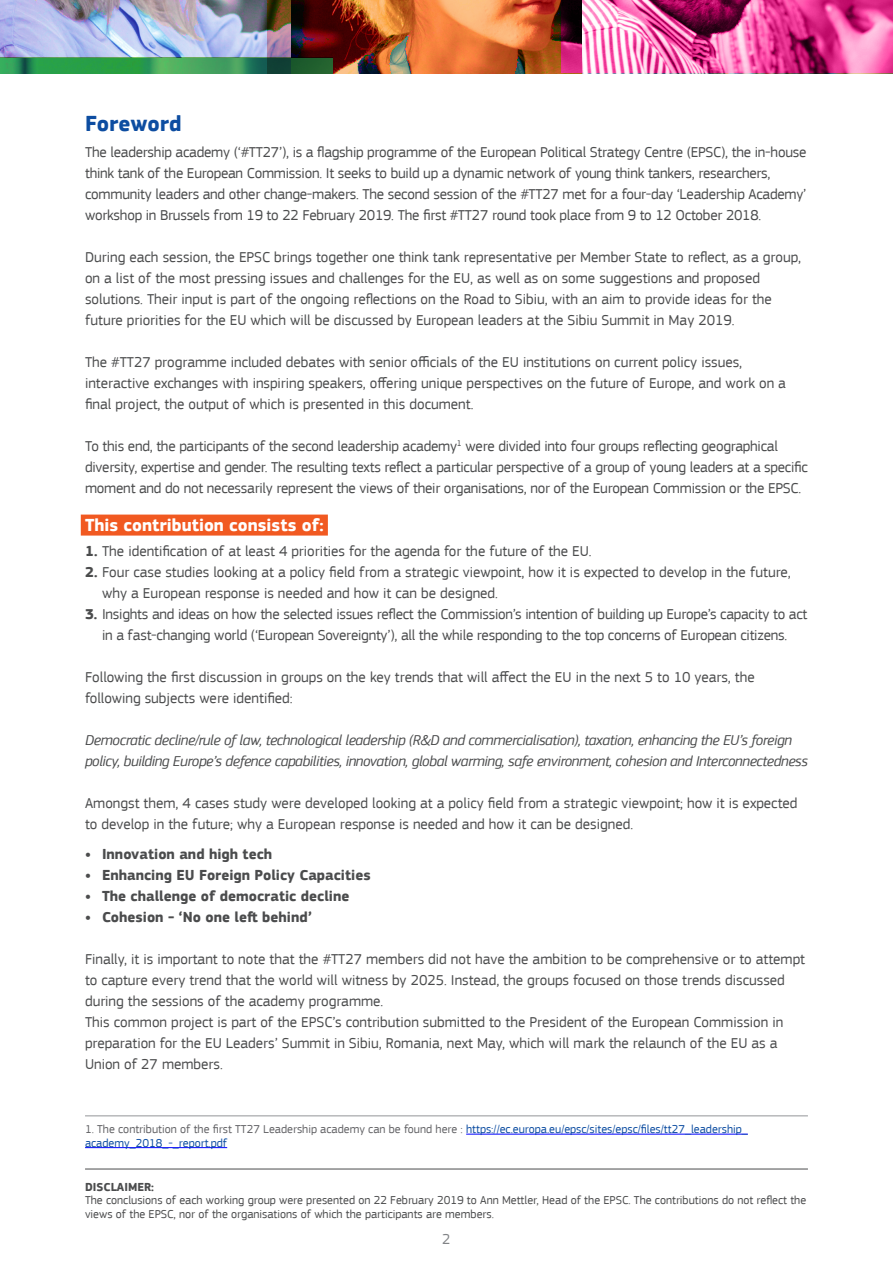
<style>
.page{position:relative;width:893px;height:1263px;background:#fff}
.page>*{position:absolute;margin:0;border:0;box-sizing:border-box;transform-origin:0 0}
.Title_day{font:700 22.5px "EC Square Sans Pro";color:#0d4da1}
.TITLE_1{font:700 18px "EC Square Sans Pro";color:#fff}
.body{font:15px/21px "EC Square Sans Pro";color:#4b4c4d}
.body-2{font:italic 15px/21px "EC Square Sans Pro";letter-spacing:-.025em;color:#4b4c4d}
.t1{font:700 15px "EC Square Sans Pro";color:#4b4c4d}
.body-3{font:15px "EC Square Sans Pro";color:#818386}
.body-4{font:12px/13.5px "EC Square Sans Pro";color:#4b4c4d}
.body-5{font:12px/13.5px "EC Square Sans Pro";color:#0d4da1}
.body-6{font:700 12px "EC Square Sans Pro";color:#4b4c4d}
.s1{font-weight:700}
.s2{color:#636366}
</style>
<div class="page">
<img style="left:291px;top:0;width:270px;height:73px">
<img style="left:0;top:0;width:291px;height:57px">
<svg style="left:0;top:57px;width:332px;height:16px"></svg>
<svg style="left:561px;top:0;width:332px;height:73px"></svg>
<div style="left:81px;top:515px;width:247px;height:21px;background:#f15921"></div>
<hr style="left:85px;top:1115px;width:723px;height:1px;background:#939598">
<hr style="left:466px;top:1134px;width:282px;height:1px;background:#00f">
<hr style="left:85px;top:1147px;width:142px;height:1px;background:#00f">
<hr style="left:85px;top:1168px;width:723px;height:1px;background:#4b4c4d">
<p class="Title_day" style="left:85px;top:110px;width:98px">Foreword</p>
<p class="body" style="left:85px;top:141px;width:723px">The leadership academy (‘#TT27’), is a flagship programme of the European Political Strategy Centre (EPSC), the in-house think tank of the European Commission. It seeks to build up a dynamic network of young think tankers, researchers, community leaders and other change-makers. The second session of the #TT27 met for a four-day ‘Leadership Academy’ workshop in Brussels from 19 to 22 February 2019. The first #TT27 round took place from 9 to 12 October 2018.</p>
<p class="body" style="left:85px;top:246px;width:718px">During each session, the EPSC brings together one think tank representative per Member State to reflect, as a group, on a list of the most pressing issues and challenges for the EU, as well as on some suggestions and proposed solutions. Their input is part of the ongoing reflections on the Road to Sibiu, with an aim to provide ideas for the future priorities for the EU which will be discussed by European leaders at the Sibiu Summit in May 2019.</p>
<p class="body" style="left:85px;top:351px;width:702px">The #TT27 programme included debates with senior officials of the EU institutions on current policy issues, interactive exchanges with inspiring speakers, offering unique perspectives on the future of Europe, and work on a final project, the output of which is presented in this document.</p>
<p class="body" style="left:85px;top:435px;width:724px">To this end, the participants of the second leadership academy<sup>1</sup> were divided into four groups reflecting geographical diversity, expertise and gender. The resulting texts reflect a particular perspective of a group of young leaders at a specific moment and do not necessarily represent the views of their organisations, nor of the European Commission or the EPSC.</p>
<p class="TITLE_1" style="left:85px;top:514px;width:240px">This contribution consists of:</p>
<p class="body" style="left:85px;top:541px;width:508px"><span class="s1">1.</span> The identification of at least 4 priorities for the agenda for the future of the EU.</p>
<p class="body" style="left:102px;top:562px;width:690px;text-indent:-17px"><span class="s1">2.</span> Four case studies looking at a policy field from a strategic viewpoint, how it is expected to develop in the future, why a European response is needed and how it can be designed.</p>
<p class="body" style="left:85px;top:604px;width:724px;text-align:center"><span class="s1">3.</span> Insights and ideas on how the selected issues reflect the Commission’s intention of building up Europe’s capacity to act in a fast-changing world (‘European Sovereignty’), all the while responding to the top concerns of European citizens.</p>
<p class="body" style="left:85px;top:667px;width:671px">Following the first discussion in groups on the key trends that will affect the EU in the next 5 to 10 years, the following subjects were identified:</p>
<p class="body-2" style="left:85px;top:730px;width:724px">Democratic decline/rule of law, technological leadership (R&amp;D and commercialisation), taxation, enhancing the EU’s foreign policy, building Europe’s defence capabilities, innovation, global warming, safe environment, cohesion and Interconnectedness</p>
<p class="body" style="left:85px;top:793px;width:714px">Amongst them, 4 cases study were developed looking at a policy field from a strategic viewpoint; how it is expected to develop in the future; why a European response is needed and how it can be designed.</p>
<p class="t1" style="left:85px;top:844px;width:189px">• Innovation and high tech</p>
<p class="t1" style="left:85px;top:865px;width:287px">• Enhancing EU Foreign Policy Capacities</p>
<p class="t1" style="left:85px;top:886px;width:266px">• The challenge of democratic decline</p>
<p class="t1" style="left:85px;top:907px;width:228px">• Cohesion - ‘No one left behind’</p>
<p class="body" style="left:85px;top:948px;width:721px">Finally, it is important to note that the #TT27 members did not have the ambition to be comprehensive or to attempt to capture every trend that the world will witness by 2025. Instead, the groups focused on those trends discussed during the sessions of the academy programme.</p>
<p class="body" style="left:85px;top:1011px;width:700px">This common project is part of the EPSC’s contribution submitted to the President of the European Commission in preparation for the EU Leaders’ Summit in Sibiu, Romania, next May, which will mark the relaunch of the EU as a<br>Union of 27 members.</p>
<p class="body-5" style="left:85px;top:1122px;width:664px"><span class="s2">1. The contribution of the first TT27 Leadership academy can be found here :</span> https://ec.europa.eu/epsc/sites/epsc/files/tt27_leadership_ academy_2018_-_report.pdf</p>
<p class="body-6" style="left:85px;top:1179px;width:71px">DISCLAIMER:</p>
<p class="body-4" style="left:85px;top:1193px;width:723px">The conclusions of each working group were presented on 22 February 2019 to Ann Mettler, Head of the EPSC. The contributions do not reflect the views of the EPSC, nor of the organisations of which the participants are members.</p>
<p class="body-3" style="left:442px;top:1230px;width:10px">2</p>
</div>
